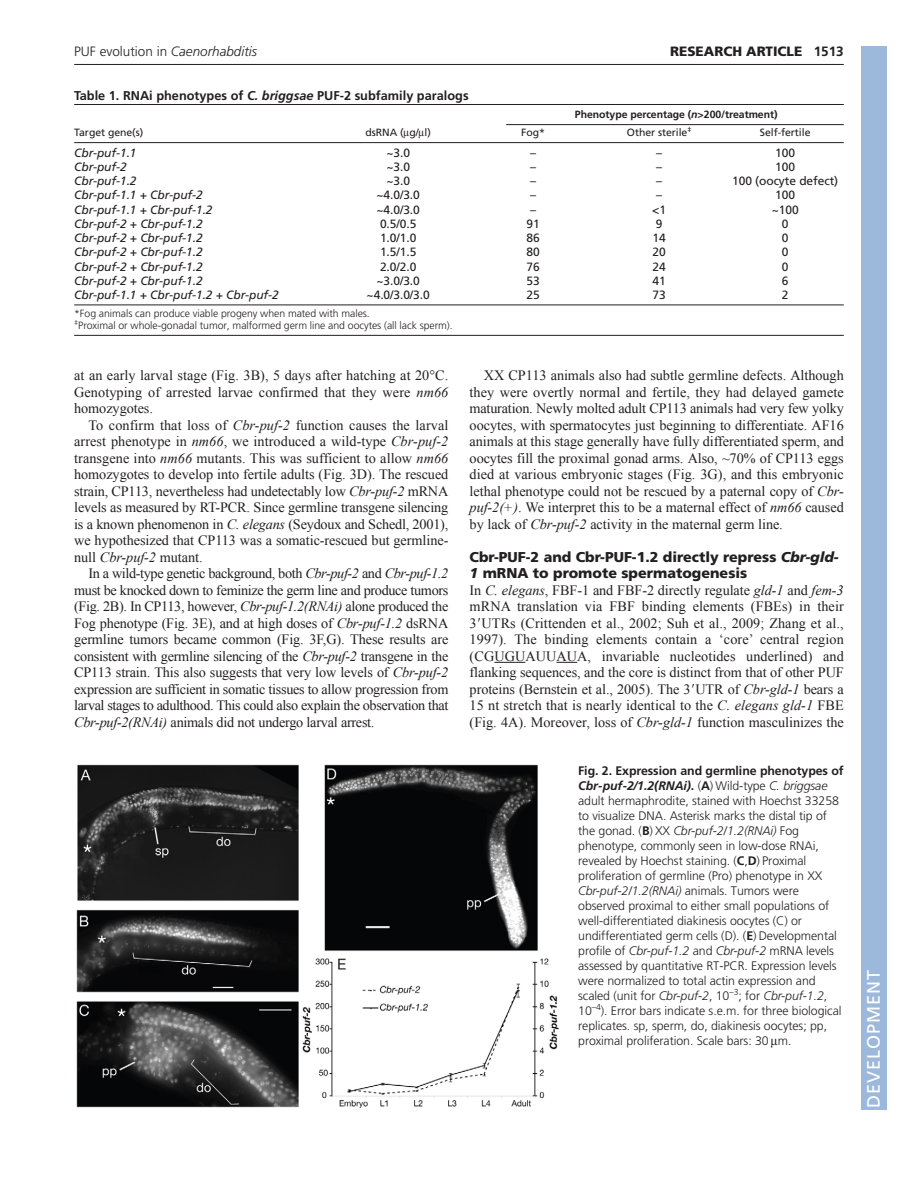
<style>
.page{position:relative;width:918px;height:1188px;background:#fff}
.page>*{position:absolute;margin:0;border:0;box-sizing:border-box;transform-origin:0 0}
.t1{font:18px "Frutiger LT Std";letter-spacing:.055em;color:#fff}
.t2{font:14.25px/16.5px "Times New Roman";letter-spacing:-.005em;color:#231f20;text-align:justify}
.t3{font:900 14.25px/16.5px "Frutiger LT Std";color:#231f20}
.t4{font:300 13.5px "Frutiger LT Std";color:#231f20}
.t5{font:900 13.5px "Frutiger LT Std";color:#231f20}
.t6{font:700 12.75px "Frutiger LT Std";color:#231f20}
.t7{font:300 12.3px/15px "Frutiger LT Std";letter-spacing:-.005em;color:#231f20}
.t8{font:italic 12px "Frutiger LT Std";letter-spacing:-.005em;color:#231f20}
.t9{font:12px "Frutiger LT Std";letter-spacing:-.005em;color:#231f20}
.t10{font:300 10.5px/12px "Frutiger LT Std";letter-spacing:-.005em;color:#231f20}
.t11{font:10.5px "Frutiger LT Std";letter-spacing:-.005em;color:#231f20}
.t12{font:700 10.5px "Frutiger LT Std";letter-spacing:-.005em;color:#231f20}
.s1{font-style:italic}
.s2{font-weight:700}
.s3{font-family:"Mathematical Pi One"}
.s4{font-weight:700;font-style:italic}
</style>
<div class="page">
<hr style="left:494px;top:662px;width:31px;height:1px;background:#231f20">
<svg style="left:557px;top:662px;width:20px;height:1px"></svg>
<hr style="left:74px;top:64px;width:770px;height:1px;background:#231f20">
<hr style="left:74px;top:104px;width:770px;height:1px;background:#231f20">
<hr style="left:506px;top:124px;width:338px;height:1px;background:#231f20">
<hr style="left:74px;top:142px;width:770px;height:1px;background:#231f20">
<hr style="left:74px;top:305px;width:770px;height:1px;background:#231f20">
<hr style="left:74px;top:335px;width:770px;height:1px;background:#231f20">
<img style="left:76px;top:764px;width:483px;height:345px">
<div style="left:861px;top:46px;width:25px;height:1064px;background:#9cb9db"></div>
<p class="t4" style="left:74px;top:46px;width:184px">PUF evolution in <span class="s1">Caenorhabditis</span></p>
<p class="t5" style="left:670px;top:46px;width:175px">RESEARCH ARTICLE <span class="s2">1513</span></p>
<p class="t6" style="left:74px;top:90px;width:396px">Table 1. RNAi phenotypes of <span class="s1">C. briggsae</span> PUF-2 subfamily paralogs</p>
<p class="t12" style="left:575px;top:111px;width:204px">Phenotype percentage (<span class="s1">n</span>&gt;200/treatment)</p>
<p class="t11" style="left:74px;top:129px;width:71px">Target gene(s)</p>
<p class="t11" style="left:365px;top:129px;width:67px">dsRNA ( g/ l)</p>
<p class="t11" style="left:521px;top:129px;width:25px">Fog*</p>
<p class="t11" style="left:627px;top:129px;width:66px">Other sterile<sup>‡</sup></p>
<p class="t11" style="left:760px;top:129px;width:52px">Self-fertile</p>
<p class="t8" style="left:74px;top:148px;width:64px">Cbr-puf-1.1</p>
<p class="t9" style="left:386px;top:148px;width:25px">~3.0</p>
<p class="t9" style="left:530px;top:148px;width:7px">–</p>
<p class="t9" style="left:656px;top:148px;width:7px">–</p>
<p class="t9" style="left:775px;top:148px;width:21px">100</p>
<p class="t8" style="left:74px;top:162px;width:54px">Cbr-puf-2</p>
<p class="t9" style="left:386px;top:162px;width:25px">~3.0</p>
<p class="t9" style="left:530px;top:162px;width:7px">–</p>
<p class="t9" style="left:656px;top:162px;width:7px">–</p>
<p class="t9" style="left:775px;top:162px;width:21px">100</p>
<p class="t8" style="left:74px;top:176px;width:64px">Cbr-puf-1.2</p>
<p class="t9" style="left:386px;top:176px;width:25px">~3.0</p>
<p class="t9" style="left:530px;top:176px;width:7px">–</p>
<p class="t9" style="left:656px;top:176px;width:7px">–</p>
<p class="t9" style="left:732px;top:176px;width:108px">100 (oocyte defect)</p>
<p class="t8" style="left:74px;top:190px;width:130px">Cbr-puf-1.1 + Cbr-puf-2</p>
<p class="t9" style="left:376px;top:190px;width:45px">~4.0/3.0</p>
<p class="t9" style="left:530px;top:190px;width:7px">–</p>
<p class="t9" style="left:656px;top:190px;width:7px">–</p>
<p class="t9" style="left:775px;top:190px;width:21px">100</p>
<p class="t8" style="left:74px;top:205px;width:140px">Cbr-puf-1.1 + Cbr-puf-1.2</p>
<p class="t9" style="left:376px;top:205px;width:45px">~4.0/3.0</p>
<p class="t9" style="left:530px;top:205px;width:7px">–</p>
<p class="t9" style="left:652px;top:205px;width:15px">&lt;1</p>
<p class="t9" style="left:772px;top:205px;width:29px">~100</p>
<p class="t8" style="left:74px;top:219px;width:130px">Cbr-puf-2 + Cbr-puf-1.2</p>
<p class="t9" style="left:380px;top:219px;width:38px">0.5/0.5</p>
<p class="t9" style="left:527px;top:219px;width:15px">91</p>
<p class="t9" style="left:656px;top:219px;width:8px">9</p>
<p class="t9" style="left:782px;top:219px;width:8px">0</p>
<p class="t8" style="left:74px;top:233px;width:130px">Cbr-puf-2 + Cbr-puf-1.2</p>
<p class="t9" style="left:380px;top:233px;width:38px">1.0/1.0</p>
<p class="t9" style="left:527px;top:233px;width:15px">86</p>
<p class="t9" style="left:653px;top:233px;width:15px">14</p>
<p class="t9" style="left:782px;top:233px;width:8px">0</p>
<p class="t8" style="left:74px;top:247px;width:130px">Cbr-puf-2 + Cbr-puf-1.2</p>
<p class="t9" style="left:380px;top:247px;width:38px">1.5/1.5</p>
<p class="t9" style="left:527px;top:247px;width:15px">80</p>
<p class="t9" style="left:653px;top:247px;width:15px">20</p>
<p class="t9" style="left:782px;top:247px;width:8px">0</p>
<p class="t8" style="left:74px;top:262px;width:130px">Cbr-puf-2 + Cbr-puf-1.2</p>
<p class="t9" style="left:380px;top:262px;width:38px">2.0/2.0</p>
<p class="t9" style="left:527px;top:262px;width:15px">76</p>
<p class="t9" style="left:653px;top:262px;width:15px">24</p>
<p class="t9" style="left:782px;top:262px;width:8px">0</p>
<p class="t8" style="left:74px;top:276px;width:130px">Cbr-puf-2 + Cbr-puf-1.2</p>
<p class="t9" style="left:376px;top:276px;width:45px">~3.0/3.0</p>
<p class="t9" style="left:527px;top:276px;width:15px">53</p>
<p class="t9" style="left:653px;top:276px;width:15px">41</p>
<p class="t9" style="left:782px;top:276px;width:8px">6</p>
<p class="t8" style="left:74px;top:290px;width:206px">Cbr-puf-1.1 + Cbr-puf-1.2 + Cbr-puf-2</p>
<p class="t9" style="left:367px;top:290px;width:65px">~4.0/3.0/3.0</p>
<p class="t9" style="left:527px;top:290px;width:15px">25</p>
<p class="t9" style="left:653px;top:290px;width:15px">73</p>
<p class="t9" style="left:782px;top:290px;width:8px">2</p>
<p class="t10" style="left:74px;top:308px;width:380px">*Fog animals can produce viable progeny when mated with males.<br><sup>‡</sup>Proximal or whole-gonadal tumor, malformed germ line and oocytes (all lack sperm).</p>
<p class="t2" style="left:74px;top:367px;width:376px">at an early larval stage (Fig. 3B), 5 days after hatching at 20°C.<br>Genotyping of arrested larvae confirmed that they were <span class="s1">nm66 </span>homozygotes.</p>
<p class="t2" style="left:74px;top:417px;width:376px;text-indent:14px">To confirm that loss of <span class="s1">Cbr-puf-2</span> function causes the larval arrest phenotype in <span class="s1">nm66</span>, we introduced a wild-type <span class="s1">Cbr-puf-2 </span>transgene into <span class="s1">nm66</span> mutants. This was sufficient to allow <span class="s1">nm66 </span>homozygotes to develop into fertile adults (Fig. 3D). The rescued strain, CP113, nevertheless had undetectably low <span class="s1">Cbr-puf-2</span> mRNA levels as measured by RT-PCR. Since germline transgene silencing is a known phenomenon in <span class="s1">C. elegans</span> (Seydoux and Schedl, 2001), we hypothesized that CP113 was a somatic-rescued but germline&shy;null <span class="s1">Cbr-puf-2</span> mutant.</p>
<p class="t2" style="left:74px;top:565px;width:376px;text-indent:14px">In a wild-type genetic background, both <span class="s1">Cbr-puf-2</span> and <span class="s1">Cbr-puf-1.2 </span>must be knocked down to feminize the germ line and produce tumors (Fig. 2B). In CP113, however, <span class="s1">Cbr-puf-1.2(RNAi)</span> alone produced the Fog phenotype (Fig. 3E), and at high doses of <span class="s1">Cbr-puf-1.2</span> dsRNA germline tumors became common (Fig. 3F,G). These results are consistent with germline silencing of the <span class="s1">Cbr-puf-2</span> transgene in the CP113 strain. This also suggests that very low levels of <span class="s1">Cbr-puf-2 </span>expression are sufficient in somatic tissues to allow progression from larval stages to adulthood. This could also explain the observation that <span class="s1">Cbr-puf-2(RNAi)</span> animals did not undergo larval arrest.</p>
<p class="t2" style="left:470px;top:367px;width:376px;text-indent:14px">XX CP113 animals also had subtle germline defects. Although they were overtly normal and fertile, they had delayed gamete maturation. Newly molted adult CP113 animals had very few yolky oocytes, with spermatocytes just beginning to differentiate. AF16 animals at this stage generally have fully differentiated sperm, and oocytes fill the proximal gonad arms. Also, ~70% of CP113 eggs died at various embryonic stages (Fig. 3G), and this embryonic lethal phenotype could not be rescued by a paternal copy of <span class="s1">Cbr&shy;puf-2(+)</span>. We interpret this to be a maternal effect of <span class="s1">nm66</span> caused by lack of <span class="s1">Cbr-puf-2</span> activity in the maternal germ line.</p>
<p class="t3" style="left:470px;top:550px;width:371px">Cbr-PUF-2 and Cbr-PUF-1.2 directly repress <span class="s1">Cbr-gld-<br>1</span> mRNA to promote spermatogenesis</p>
<p class="t2" style="left:470px;top:582px;width:376px">In <span class="s1">C. elegans</span>, FBF-1 and FBF-2 directly regulate <span class="s1">gld-1</span> and <span class="s1">fem-3 </span>mRNA translation via FBF binding elements (FBEs) in their 3<span class="s3">-</span>UTRs (Crittenden et al., 2002; Suh et al., 2009; Zhang et al., 1997). The binding elements contain a ‘core’ central region (CGUGUAUUAUA, invariable nucleotides underlined) and flanking sequences, and the core is distinct from that of other PUF proteins (Bernstein et al., 2005). The 3<span class="s3">-</span>UTR of <span class="s1">Cbr-gld-1</span> bears a 15 nt stretch that is nearly identical to the <span class="s1">C. elegans gld-1</span> FBE (Fig. 4A). Moreover, loss of <span class="s1">Cbr-gld-1</span> function masculinizes the</p>
<p class="t7" style="left:578px;top:764px;width:267px"><span class="s2">Fig. 2. Expression and germline phenotypes of </span><span class="s4">Cbr-puf-2/1.2(RNAi)</span><span class="s2">.</span> (<span class="s2">A</span>) Wild-type <span class="s1">C. briggsae </span>adult hermaphrodite, stained with Hoechst 33258 to visualize DNA. Asterisk marks the distal tip of the gonad. (<span class="s2">B</span>) XX <span class="s1">Cbr-puf-2/1.2(RNAi)</span> Fog phenotype, commonly seen in low-dose RNAi, revealed by Hoechst staining. (<span class="s2">C</span>,<span class="s2">D</span>) Proximal proliferation of germline (Pro) phenotype in XX <span class="s1">Cbr-puf-2/1.2(RNAi)</span> animals. Tumors were observed proximal to either small populations of well-differentiated diakinesis oocytes (C) or undifferentiated germ cells (D). (<span class="s2">E</span>) Developmental profile of <span class="s1">Cbr-puf-1.2</span> and <span class="s1">Cbr-puf-2</span> mRNA levels assessed by quantitative RT-PCR. Expression levels were normalized to total actin expression and scaled (unit for <span class="s1">Cbr-puf-2</span>, 10<sup>–3</sup>; for <span class="s1">Cbr-puf-1.2</span>, 10<sup>–4</sup>). Error bars indicate s.e.m. for three biological replicates. sp, sperm, do, diakinesis oocytes; pp, proximal proliferation. Scale bars: 30 m.</p>
<p class="t1" style="left:863px;top:1108px;width:140px;rotate:-90deg">DEVELOPMENT</p>
</div>
